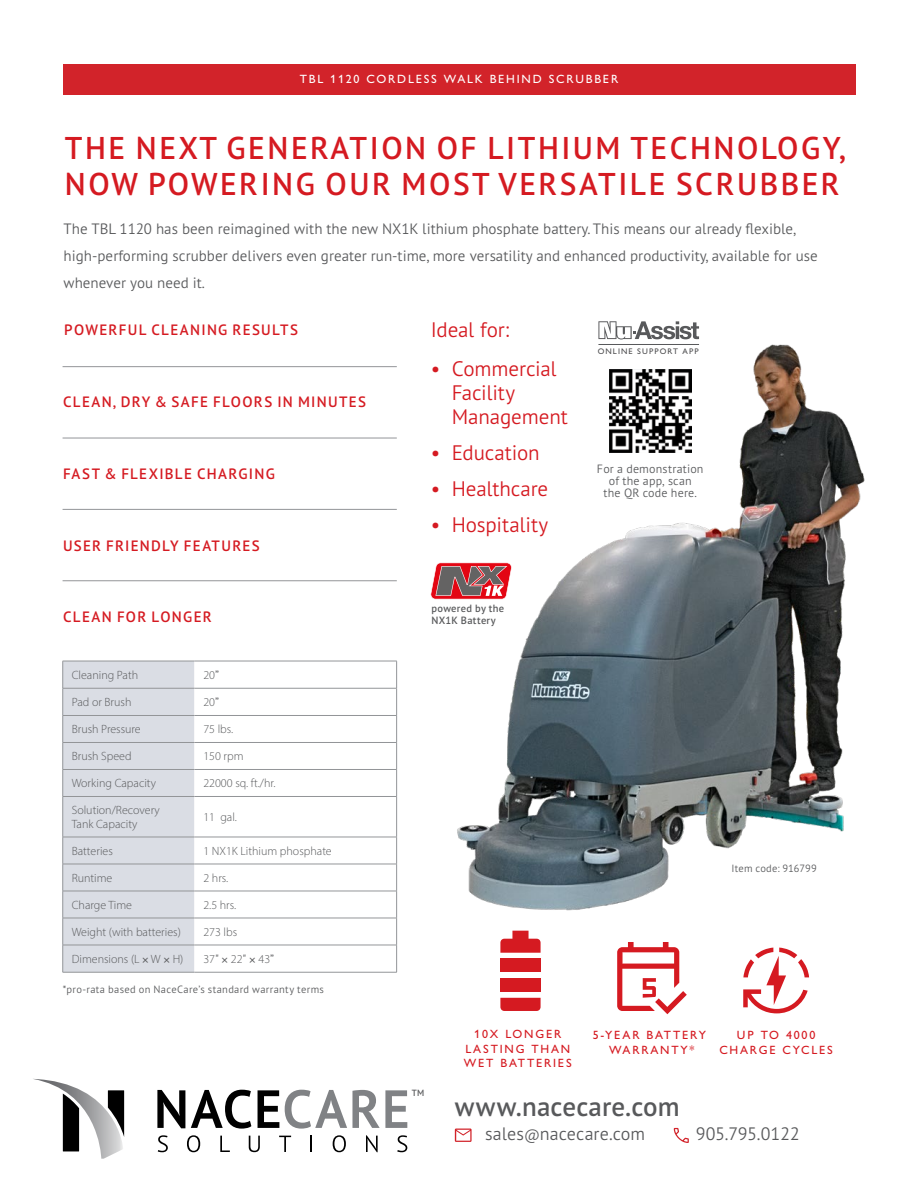
<style>
.page{position:relative;width:918px;height:1188px;background:#fff}
.page>*{position:absolute;margin:0;border:0;box-sizing:border-box;transform-origin:0 0}
.t1{font:600 31.5px/36px "PT Sans Pro";letter-spacing:.08em;color:#d51a21}
.t2{font:600 27px "PT Sans Pro";letter-spacing:.005em;color:#58595b}
.t3{font:300 21px/24px "PT Sans Pro";letter-spacing:-.005em;color:#d51a21}
.t4{font:300 18px "PT Sans Pro";color:#58595b}
.t5{font:300 15px/27px "PT Sans Pro";color:#58595b}
.t6{font:600 15px "PT Sans Pro";letter-spacing:.085em;color:#d51a21}
.t7{font:300 12px/13.5px "Myriad Pro";color:#58595b}
.t8{font:500 12px/14.4px "Gill Sans Nova";letter-spacing:.15em;color:#d51a21;text-align:center}
.t9{font:300 12px/12px "PT Sans Pro";letter-spacing:.015em;color:#58595b;text-align:center}
.t10{font:500 12px "Gill Sans Nova";letter-spacing:.15em;color:#fff}
.t11{font:300 10.5px "PT Sans Pro";letter-spacing:.025em;color:#58595b}
.t12{font:600 10.5px/11.2px "PT Sans Pro";letter-spacing:.03em;color:#58595b}
.t13{font:600 9px "PT Sans Pro";color:#58595b}
.t14{font:500 8.1px "Gill Sans Nova";letter-spacing:.13em;color:#4d4d4f}
.s1{font-family:"PT Sans Pro"}
.s2{font-size:15px}
</style>
<div class="page">
<svg style="left:34px;top:1079px;width:90px;height:80px"></svg>
<svg style="left:157px;top:1090px;width:28px;height:38px"></svg>
<svg style="left:191px;top:1090px;width:60px;height:39px"></svg>
<svg style="left:258px;top:1090px;width:21px;height:38px"></svg>
<svg style="left:285px;top:1090px;width:122px;height:39px"></svg>
<svg style="left:158px;top:1135px;width:10px;height:17px"></svg>
<svg style="left:187px;top:1135px;width:13px;height:17px"></svg>
<svg style="left:220px;top:1136px;width:10px;height:16px"></svg>
<svg style="left:249px;top:1136px;width:11px;height:16px"></svg>
<svg style="left:279px;top:1136px;width:12px;height:16px"></svg>
<svg style="left:311px;top:1136px;width:1px;height:16px"></svg>
<svg style="left:333px;top:1135px;width:13px;height:17px"></svg>
<svg style="left:366px;top:1135px;width:12px;height:17px"></svg>
<svg style="left:397px;top:1135px;width:10px;height:17px"></svg>
<svg style="left:455px;top:1129px;width:17px;height:13px"></svg>
<svg style="left:674px;top:1128px;width:15px;height:15px"></svg>
<hr style="left:63px;top:366px;width:334px;height:1px;background:#939598">
<hr style="left:63px;top:438px;width:334px;height:1px;background:#939598">
<hr style="left:63px;top:509px;width:334px;height:1px;background:#939598">
<hr style="left:63px;top:580px;width:334px;height:1px;background:#939598">
<img style="left:435px;top:339px;width:430px;height:620px">
<div style="left:63px;top:65px;width:792px;height:30px;background:#d2232a"></div>
<svg style="left:194px;top:687px;width:202px;height:285px"></svg>
<hr style="left:194px;top:661px;width:203px;height:1px;background:#939598">
<hr style="left:194px;top:688px;width:203px;height:1px;background:#939598">
<hr style="left:194px;top:715px;width:203px;height:1px;background:#939598">
<hr style="left:194px;top:742px;width:203px;height:1px;background:#939598">
<hr style="left:194px;top:769px;width:203px;height:1px;background:#939598">
<svg style="left:396px;top:661px;width:1px;height:135px"></svg>
<hr style="left:194px;top:796px;width:203px;height:1px;background:#939598">
<hr style="left:396px;top:797px;width:1px;height:40px;background:#939598">
<hr style="left:194px;top:837px;width:203px;height:1px;background:#939598">
<hr style="left:194px;top:864px;width:203px;height:1px;background:#939598">
<hr style="left:194px;top:891px;width:203px;height:1px;background:#939598">
<hr style="left:194px;top:918px;width:203px;height:1px;background:#939598">
<hr style="left:194px;top:945px;width:203px;height:1px;background:#939598">
<svg style="left:396px;top:837px;width:1px;height:135px"></svg>
<hr style="left:63px;top:972px;width:131px;height:1px;background:#939598">
<hr style="left:194px;top:972px;width:203px;height:1px;background:#939598">
<svg style="left:598px;top:321px;width:101px;height:18px"></svg>
<hr style="left:598px;top:344px;width:101px;height:1px;background:#58595b">
<img style="left:609px;top:370px;width:82px;height:82px">
<svg style="left:743px;top:948px;width:66px;height:65px"></svg>
<svg style="left:500px;top:931px;width:41px;height:22px"></svg>
<div style="left:500px;top:959px;width:41px;height:13px;background:#d51a21"></div>
<div style="left:500px;top:978px;width:41px;height:14px;background:#d51a21"></div>
<svg style="left:500px;top:998px;width:41px;height:13px"></svg>
<svg style="left:617px;top:942px;width:70px;height:72px"></svg>
<svg style="left:430px;top:563px;width:82px;height:36px;background:#b65e63"></svg>
<svg style="left:62px;top:661px;width:132px;height:311px;background:#d6d9e0"></svg>
<svg style="left:222px;top:958px;width:6px;height:5px"></svg>
<svg style="left:250px;top:958px;width:5px;height:5px"></svg>
<p class="t10" style="left:300px;top:71px;width:320px">TBL 1120 CORDLESS WALK BEHIND SCRUBBER</p>
<h1 class="t1" style="left:65px;top:129px;width:783px">THE NEXT GENERATION OF LITHIUM TECHNOLOGY,<br>NOW POWERING OUR MOST VERSATILE SCRUBBER</h1>
<p class="t5" style="left:64px;top:215px;width:756px">The TBL 1120 has been reimagined with the new NX1K lithium phosphate battery. This means our already flexible, high-performing scrubber delivers even greater run-time, more versatility and enhanced productivity, available for use whenever you need it.</p>
<p class="t6" style="left:64px;top:320px;width:235px">POWERFUL CLEANING RESULTS</p>
<h3 class="t3" style="left:431px;top:317px;width:80px">Ideal for:</h3>
<h3 class="t3" style="left:452px;top:356px;width:118px;text-indent:-21px">• Commercial<br>Facility<br>Management</h3>
<h3 class="t3" style="left:431px;top:440px;width:111px">• Education</h3>
<h3 class="t3" style="left:431px;top:476px;width:119px">• Healthcare</h3>
<h3 class="t3" style="left:431px;top:512px;width:119px">• Hospitality</h3>
<p class="t14" style="left:598px;top:347px;width:102px">ONLINE SUPPORT APP</p>
<p class="t6" style="left:63px;top:392px;width:304px">CLEAN, DRY &amp; SAFE FLOORS IN MINUTES</p>
<p class="t9" style="left:597px;top:463px;width:108px">For a demonstration of the app, scan<br>the QR code here.</p>
<p class="t6" style="left:63px;top:464px;width:213px">FAST &amp; FLEXIBLE CHARGING</p>
<p class="t6" style="left:63px;top:536px;width:198px">USER FRIENDLY FEATURES</p>
<p class="t6" style="left:63px;top:607px;width:150px">CLEAN FOR LONGER</p>
<p class="t7" style="left:72px;top:668px;width:68px">Cleaning Path</p>
<p class="t7" style="left:203px;top:668px;width:17px">20<span class="s1">”</span></p>
<p class="t7" style="left:72px;top:696px;width:61px">Pad or Brush</p>
<p class="t7" style="left:203px;top:696px;width:17px">20<span class="s1">”</span></p>
<p class="t7" style="left:72px;top:723px;width:71px">Brush Pressure</p>
<p class="t7" style="left:203px;top:723px;width:31px">75 lbs.</p>
<p class="t7" style="left:72px;top:750px;width:61px">Brush Speed</p>
<p class="t7" style="left:203px;top:750px;width:42px">150 rpm</p>
<p class="t7" style="left:72px;top:777px;width:86px">Working Capacity</p>
<p class="t7" style="left:203px;top:777px;width:74px">22000 sq. ft./hr.</p>
<p class="t7" style="left:72px;top:804px;width:90px">Solution/Recovery<br>Tank Capacity</p>
<p class="t7" style="left:203px;top:810px;width:35px">11 gal.</p>
<p class="t7" style="left:72px;top:844px;width:43px">Batteries</p>
<p class="t7" style="left:203px;top:844px;width:130px">1 NX1K Lithium phosphate</p>
<p class="t7" style="left:72px;top:871px;width:42px">Runtime</p>
<p class="t7" style="left:203px;top:871px;width:26px">2 hrs.</p>
<p class="t7" style="left:72px;top:898px;width:62px">Charge Time</p>
<p class="t7" style="left:203px;top:898px;width:34px">2.5 hrs.</p>
<p class="t7" style="left:72px;top:925px;width:111px">Weight (with batteries)</p>
<p class="t7" style="left:203px;top:925px;width:35px">273 lbs</p>
<p class="t7" style="left:72px;top:952px;width:113px">Dimensions (L W H)</p>
<p class="t7" style="left:203px;top:952px;width:72px">37<span class="s1">"</span> 22<span class="s1">"</span> 43<span class="s1">”</span></p>
<p class="t11" style="left:63px;top:983px;width:263px">*pro-rata based on NaceCare’s standard warranty terms</p>
<p class="t12" style="left:431px;top:603px;width:74px">powered by the<br>NX1K Battery</p>
<p class="t11" style="left:732px;top:862px;width:87px">Item code: 916799</p>
<p class="t13" style="left:412px;top:1087px;width:14px">TM</p>
<p class="t8" style="left:464px;top:1027px;width:109px">10X LONGER<br>LASTING THAN<br>WET BATTERIES</p>
<p class="t8" style="left:593px;top:1028px;width:115px">5-YEAR BATTERY<br>WARRANTY*</p>
<p class="t8" style="left:719px;top:1028px;width:115px">UP TO 4000<br>CHARGE CYCLES</p>
<h2 class="t2" style="left:455px;top:1089px;width:226px">www.nacecare.com</h2>
<h3 class="t4" style="left:485px;top:1122px;width:162px">sales<span class="s2">@</span>nacecare.com</h3>
<h3 class="t4" style="left:696px;top:1122px;width:105px">905.795.0122</h3>
</div>
